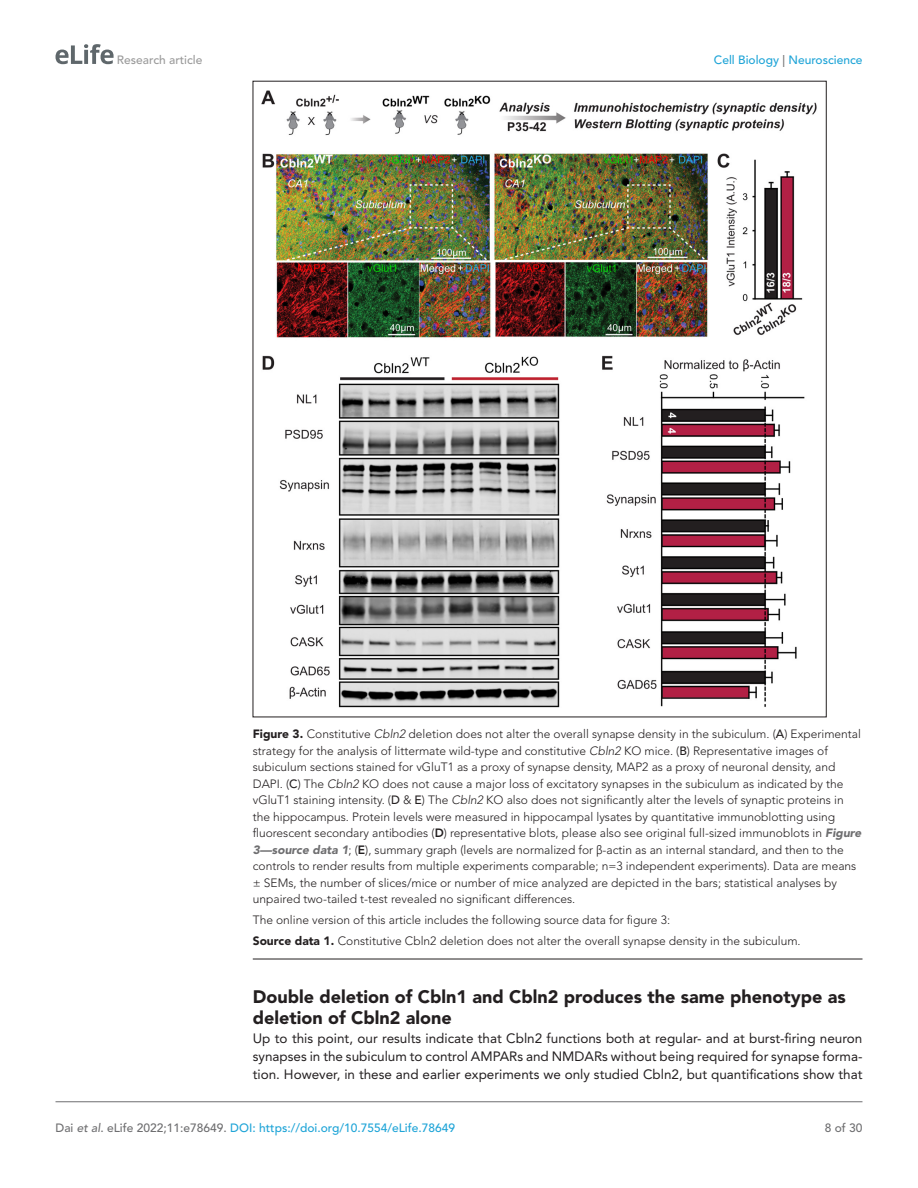
<style>
.page{position:relative;width:918px;height:1188px;background:#fff}
.page>*{position:absolute;margin:0;border:0;box-sizing:border-box;transform-origin:0 0}
.t1{font:900 18px/21px "Avenir LT Std";color:#231f20}
.t2{font:13.5px/18px "Avenir LT Std";color:#231f20;text-align:justify}
.t3{font:300 12px/16.5px "Avenir LT Std";color:#231f20}
.t4{font:500 12px "Avenir LT Std";color:#1ea4d7}
.t5{font:500 12px "Avenir LT Std";color:#9a9a9a}
.t6{font:500 12px "Avenir LT Std";color:#6e6e70}
.s1{color:#6e6e70}
.s2{font-weight:900}
.s3{font-style:italic}
.s4{font-weight:500}
.s5{font-weight:800}
.s6{font-weight:900;font-style:italic;color:#6e6e70}
.s7{font-family:"Segoe UI"}
.s8{font-style:italic;color:#6e6e70}
</style>
<div class="page">
<svg style="left:56px;top:44px;width:58px;height:20px"></svg>
<hr style="left:56px;top:1101px;width:806px;height:1px;background:#6e6e70">
<hr style="left:253px;top:959px;width:609px;height:1px;background:#231f20">
<img style="left:262px;top:90px;width:555px;height:618px">
<p class="t5" style="left:117px;top:53px;width:87px">Research article</p>
<p class="t4" style="left:714px;top:53px;width:150px">Cell Biology <span class="s1">|</span> Neuroscience</p>
<p class="t3" style="left:253px;top:726px;width:610px"><span class="s2">Figure 3.</span> Constitutive <span class="s3">Cbln2</span> deletion does not alter the overall synapse density in the subiculum. (<span class="s4">A</span>) Experimental strategy for the analysis of littermate wild-type and constitutive <span class="s3">Cbln2</span> KO mice. (<span class="s4">B</span>) Representative images of subiculum sections stained for vGluT1 as a proxy of synapse density, MAP2 as a proxy of neuronal density, and DAPI. (<span class="s4">C</span>) The <span class="s3">Cbln2</span> KO does not cause a major loss of excitatory synapses in the subiculum as indicated by the vGluT1 staining intensity. (<span class="s4">D</span> &amp; <span class="s4">E</span>) The <span class="s3">Cbln2</span> KO also does not significantly alter the levels of synaptic proteins in the hippocampus. Protein levels were measured in hippocampal lysates by quantitative immunoblotting using fluorescent secondary antibodies (<span class="s5">D</span>) representative blots, please also see original full-sized immunoblots in <span class="s6">Figure 3—source data 1</span>; (<span class="s5">E</span>), summary graph (levels are normalized for <span class="s7">β</span>-actin as an internal standard, and then to the controls to render results from multiple experiments comparable; n=3 independent experiments). Data are means ± SEMs, the number of slices/mice or number of mice analyzed are depicted in the bars; statistical analyses by unpaired two-tailed t-test revealed no significant differences.</p>
<p class="t3" style="left:253px;top:910px;width:549px;line-height:21px">The online version of this article includes the following source data for figure 3:<br><span class="s2">Source data 1.</span> Constitutive Cbln2 deletion does not alter the overall synapse density in the subiculum.</p>
<h1 class="t1" style="left:253px;top:986px;width:594px">Double deletion of Cbln1 and Cbln2 produces the same phenotype as deletion of Cbln2 alone</h1>
<p class="t2" style="left:253px;top:1030px;width:611px">Up to this point, our results indicate that Cbln2 functions both at regular- and at burst-firing neuron synapses in the subiculum to control AMPARs and NMDARs without being required for synapse forma&shy;tion. However, in these and earlier experiments we only studied Cbln2, but quantifications show that</p>
<p class="t4" style="left:56px;top:1121px;width:401px"><span class="s1">Dai</span> <span class="s8">et al</span><span class="s1">. eLife 2022;11:e78649.</span> DOI: https://doi.org/10.7554/eLife.78649</p>
<p class="t6" style="left:825px;top:1121px;width:39px">8 of 30</p>
</div>
